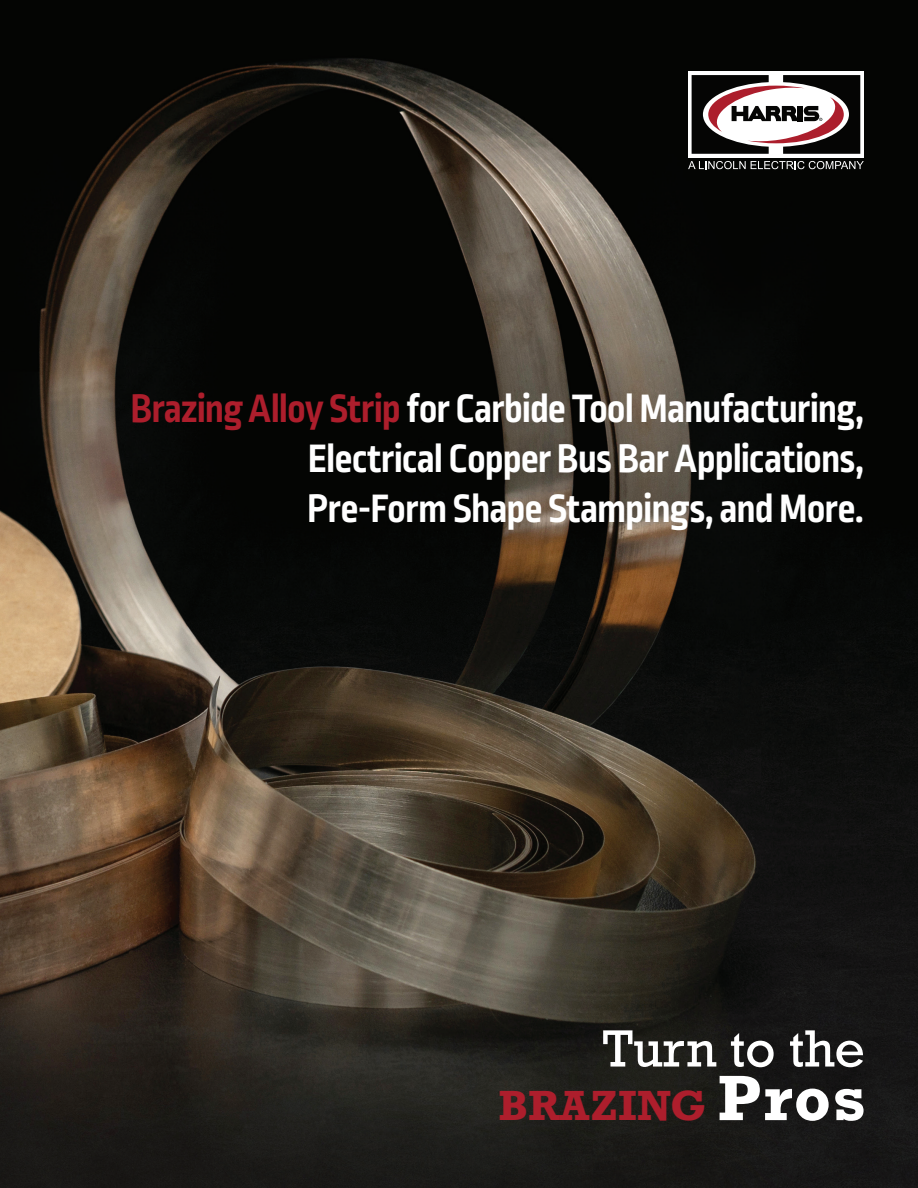
<style>
.page{position:relative;width:918px;height:1188px;background:#fff}
.page>*{position:absolute;margin:0;border:0;box-sizing:border-box;transform-origin:0 0}
.t1{font:53.25px "Rockwell";letter-spacing:-.005em;color:#fff}
.t2{font:700 41.85px/50.2px "Ropa Sans Pro";letter-spacing:-.025em;color:#fff;text-align:justify}
.t3{font:700 39.6px "Rockwell";letter-spacing:.01em;color:#ad1e2c}
.s1{color:#ad1e2c}
.s2{font-size:60.15px;color:#fff}
</style>
<div class="page">
<img style="left:0;top:0;width:918px;height:1188px">
<div style="left:688px;top:71px;width:176px;height:87px;background:#fff"></div>
<svg style="left:692px;top:75px;width:168px;height:79px"></svg>
<svg style="left:688px;top:161px;width:176px;height:8px"></svg>
<p class="t2" style="left:307px;top:385px;width:558px;text-indent:-177px"><span class="s1">Brazing Alloy Strip</span> for Carbide Tool Manufacturing, Electrical Copper Bus Bar Applications, Pre-Form Shape Stampings, and More.</p>
<p class="t1" style="left:603px;top:1018px;width:264px">Turn to the</p>
<p class="t3" style="left:499px;top:1080px;width:368px">BRAZING <span class="s2">Pros</span></p>
</div>
